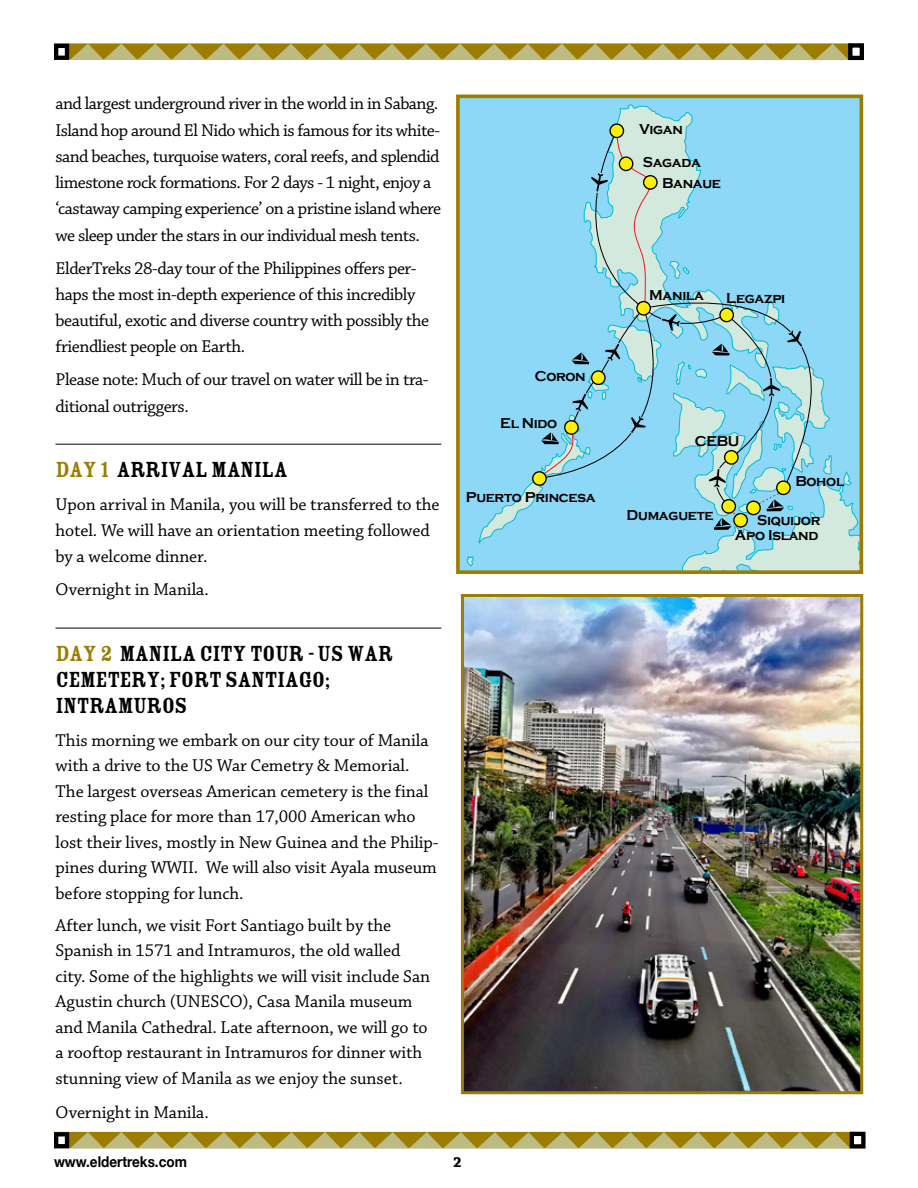
<style>
.page{position:relative;width:918px;height:1188px;background:#fff}
.page>*{position:absolute;margin:0;border:0;box-sizing:border-box;transform-origin:0 0}
.t1{font:24px/26.2px "Rosewood Std Fill";letter-spacing:-.03em;color:#000}
.t2{font:18px/25.5px "Chaparral Pro";letter-spacing:-.005em;color:#000}
.t3{font:18px/26.2px "Chaparral Pro";letter-spacing:-.03em;color:#000}
.t4{font:18px/26.2px "Chaparral Pro";letter-spacing:-.025em;color:#000}
.t5{font:700 15px "Helvetica Neue";color:#000;scale:.9 1}
.t6{font:700 15px "Chaparral Pro";color:#000}
.t7{font:700 14.7px/15px "Copperplate Gothic";letter-spacing:-.02em;color:#000;text-align:right;scale:.96 1}
.s1{color:#9d7d00}
</style>
<div class="page">
<svg style="left:70px;top:1132px;width:780px;height:17px;background:#ae9e45"></svg>
<div style="left:54px;top:1132px;width:15px;height:16px;border:4px solid #000"></div>
<div style="left:850px;top:1132px;width:16px;height:17px;border:4px solid #000"></div>
<div style="left:54px;top:43px;width:797px;height:17px;background:#866a00"></div>
<svg style="left:70px;top:44px;width:778px;height:16px;background:#ad9c42"></svg>
<div style="left:56px;top:46px;width:11px;height:12px;background:#fff"></div>
<div style="left:54px;top:44px;width:15px;height:16px;border:4px solid #000"></div>
<div style="left:848px;top:43px;width:16px;height:17px;border:4px solid #000"></div>
<hr style="left:56px;top:444px;width:385px;height:1px;background:#000">
<hr style="left:56px;top:628px;width:385px;height:1px;background:#000">
<div style="left:458px;top:96px;width:403px;height:476px;background:#8dd7f7"></div>
<svg style="left:611px;top:104px;width:82px;height:25px"></svg>
<svg style="left:610px;top:124px;width:13px;height:13px"></svg>
<div style="left:609px;top:123px;width:15px;height:15px;border:1px solid #000;border-radius:50%"></div>
<svg style="left:467px;top:129px;width:391px;height:440px"></svg>
<div style="left:456px;top:94px;width:407px;height:480px;border:4px solid #9d7d00"></div>
<img style="left:465px;top:598px;width:394px;height:492px">
<div style="left:461px;top:594px;width:402px;height:500px;border:3px solid #9d7d00"></div>
<p class="t3" style="left:56px;top:91px;width:387px">and largest underground river in the world in in Sabang.<br>Island hop around El Nido which is famous for its white&shy;sand beaches, turquoise waters, coral reefs, and splendid limestone rock formations. For 2 days - 1 night, enjoy a ‘castaway camping experience’ on a pristine island where we sleep under the stars in our individual mesh tents.</p>
<p class="t4" style="left:56px;top:255px;width:375px">ElderTreks 28-day tour of the Philippines offers per&shy;haps the most in-depth experience of this incredibly beautiful, exotic and diverse country with possibly the friendliest people on Earth.</p>
<p class="t4" style="left:56px;top:367px;width:375px">Please note: Much of our travel on water will be in tra&shy;ditional outriggers.</p>
<h1 class="t1" style="left:56px;top:456px;width:234px"><span class="s1">DAY 1</span> ARRIVAL MANILA</h1>
<p class="t2" style="left:56px;top:492px;width:386px;line-height:26.2px">Upon arrival in Manila, you will be transferred to the hotel. We will have an orientation meeting followed by a welcome dinner.</p>
<p class="t2" style="left:56px;top:578px;width:155px">Overnight in Manila.</p>
<p class="t7" style="left:535px;top:368px;width:55px">Coron</p>
<p class="t7" style="left:500px;top:416px;width:61px">El Nido</p>
<p class="t7" style="left:466px;top:490px;width:137px">Puerto Princesa</p>
<h1 class="t1" style="left:56px;top:640px;width:340px"><span class="s1">DAY 2</span> MANILA CITY TOUR - US WAR<br>CEMETERY; FORT SANTIAGO;<br>INTRAMUROS</h1>
<p class="t2" style="left:56px;top:728px;width:385px">This morning we embark on our city tour of Manila with a drive to the US War Cemetry &amp; Memorial.<br>The largest overseas American cemetery is the final resting place for more than 17,000 American who lost their lives, mostly in New Guinea and the Philip&shy;pines during WWII. We will also visit Ayala museum before stopping for lunch.</p>
<p class="t2" style="left:56px;top:913px;width:376px">After lunch, we visit Fort Santiago built by the Spanish in 1571 and Intramuros, the old walled city. Some of the highlights we will visit include San Agustin church (UNESCO), Casa Manila museum and Manila Cathedral. Late afternoon, we will go to a rooftop restaurant in Intramuros for dinner with stunning view of Manila as we enjoy the sunset.</p>
<p class="t2" style="left:56px;top:1100px;width:155px">Overnight in Manila.</p>
<p class="t5" style="left:54px;top:1150px;width:149px">www.eldertreks.com</p>
<p class="t6" style="left:453px;top:1154px;width:10px">2</p>
<p class="t7" style="left:639px;top:121px;width:47px">Vigan</p>
<p class="t7" style="left:643px;top:155px;width:62px">Sagada</p>
<p class="t7" style="left:662px;top:176px;width:63px">Banaue</p>
<p class="t7" style="left:649px;top:287px;width:58px">Manila</p>
<p class="t7" style="left:726px;top:291px;width:63px">Legazpi</p>
<p class="t7" style="left:695px;top:434px;width:48px">CEBU</p>
<p class="t7" style="left:627px;top:508px;width:92px">Dumaguete</p>
<p class="t7" style="left:795px;top:474px;width:52px">Bohol</p>
<p class="t7" style="left:735px;top:512px;width:91px">Siquijor<br>Apo Island</p>
</div>
